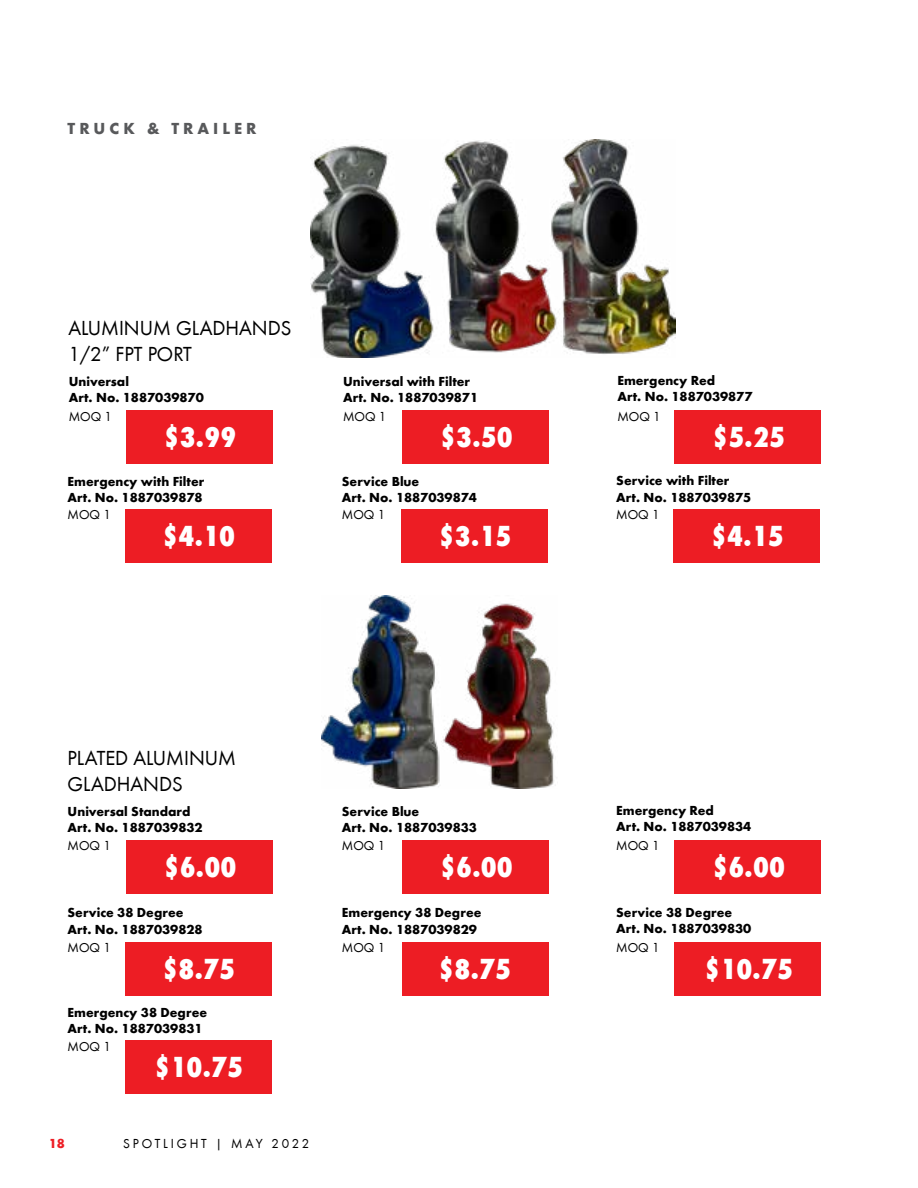
<style>
.page{position:relative;width:918px;height:1188px;background:#fff}
.page>*{position:absolute;margin:0;border:0;box-sizing:border-box;transform-origin:0 0}
.t1{font:30px "Wuerth Extra Bold Cond Caps";color:#fff}
.t2{font:21px/25.2px "Wuerth";color:#000}
.t3{font:700 16.5px "Wuerth";letter-spacing:.24em;color:#58595b}
.t4{font:700 13.5px/16.2px "Wuerth";color:#000}
.t5{font:13.5px "Wuerth";color:#000}
.t6{font:13.5px "Wuerth";letter-spacing:.21em;color:#000}
.t7{font:700 13.5px "Wuerth";color:#ed1d24}
</style>
<div class="page">
<img style="left:310px;top:140px;width:365px;height:218px">
<div style="left:126px;top:410px;width:146px;height:54px;background:#ed1d24"></div>
<div style="left:125px;top:509px;width:146px;height:54px;background:#ed1d24"></div>
<div style="left:402px;top:410px;width:147px;height:54px;background:#ed1d24"></div>
<div style="left:401px;top:509px;width:147px;height:54px;background:#ed1d24"></div>
<div style="left:675px;top:410px;width:146px;height:54px;background:#ed1d24"></div>
<div style="left:674px;top:509px;width:146px;height:54px;background:#ed1d24"></div>
<div style="left:126px;top:840px;width:146px;height:54px;background:#ed1d24"></div>
<div style="left:125px;top:942px;width:146px;height:54px;background:#ed1d24"></div>
<div style="left:402px;top:840px;width:147px;height:54px;background:#ed1d24"></div>
<div style="left:402px;top:942px;width:147px;height:54px;background:#ed1d24"></div>
<div style="left:675px;top:840px;width:146px;height:54px;background:#ed1d24"></div>
<div style="left:675px;top:942px;width:146px;height:54px;background:#ed1d24"></div>
<div style="left:125px;top:1040px;width:146px;height:54px;background:#ed1d24"></div>
<img style="left:321px;top:596px;width:235px;height:193px">
<p class="t3" style="left:68px;top:116px;width:190px">TRUCK &amp; TRAILER</p>
<h2 class="t2" style="left:68px;top:315px;width:224px">ALUMINUM GLADHANDS<br>1/2” FPT PORT</h2>
<p class="t4" style="left:69px;top:372px;width:137px">Universal<br>Art. No. 1887039870</p>
<h1 class="t1" style="left:164px;top:416px;width:74px">$3.99</h1>
<p class="t5" style="left:69px;top:407px;width:45px">MOQ 1</p>
<p class="t4" style="left:68px;top:472px;width:138px">Emergency with Filter<br>Art. No. 1887039878</p>
<h1 class="t1" style="left:163px;top:515px;width:74px">$4.10</h1>
<p class="t5" style="left:68px;top:506px;width:45px">MOQ 1</p>
<p class="t4" style="left:343px;top:372px;width:137px">Universal with Filter<br>Art. No. 1887039871</p>
<h1 class="t1" style="left:440px;top:416px;width:74px">$3.50</h1>
<p class="t5" style="left:343px;top:407px;width:45px">MOQ 1</p>
<p class="t4" style="left:342px;top:472px;width:137px">Service Blue<br>Art. No. 1887039874</p>
<h1 class="t1" style="left:439px;top:515px;width:74px">$3.15</h1>
<p class="t5" style="left:342px;top:506px;width:45px">MOQ 1</p>
<h2 class="t2" style="left:68px;top:745px;width:170px">PLATED ALUMINUM<br>GLADHANDS</h2>
<p class="t4" style="left:68px;top:802px;width:137px">Universal Standard<br>Art. No. 1887039832</p>
<h1 class="t1" style="left:164px;top:846px;width:74px">$6.00</h1>
<p class="t5" style="left:68px;top:837px;width:45px">MOQ 1</p>
<p class="t4" style="left:68px;top:904px;width:137px">Service 38 Degree<br>Art. No. 1887039828</p>
<h1 class="t1" style="left:163px;top:948px;width:74px">$8.75</h1>
<p class="t5" style="left:68px;top:939px;width:45px">MOQ 1</p>
<p class="t4" style="left:68px;top:1003px;width:141px">Emergency 38 Degree<br>Art. No. 1887039831</p>
<h1 class="t1" style="left:155px;top:1046px;width:90px">$10.75</h1>
<p class="t5" style="left:68px;top:1037px;width:45px">MOQ 1</p>
<p class="t7" style="left:49px;top:1134px;width:18px">18</p>
<p class="t6" style="left:123px;top:1134px;width:188px">SPOTLIGHT | MAY 2022</p>
<p class="t4" style="left:342px;top:802px;width:137px">Service Blue<br>Art. No. 1887039833</p>
<h1 class="t1" style="left:440px;top:846px;width:74px">$6.00</h1>
<p class="t5" style="left:342px;top:837px;width:45px">MOQ 1</p>
<p class="t4" style="left:342px;top:904px;width:141px">Emergency 38 Degree<br>Art. No. 1887039829</p>
<h1 class="t1" style="left:439px;top:948px;width:74px">$8.75</h1>
<p class="t5" style="left:342px;top:939px;width:45px">MOQ 1</p>
<p class="t4" style="left:617px;top:371px;width:137px">Emergency Red<br>Art. No. 1887039877</p>
<h1 class="t1" style="left:712px;top:416px;width:74px">$5.25</h1>
<p class="t5" style="left:617px;top:407px;width:45px">MOQ 1</p>
<p class="t4" style="left:616px;top:472px;width:137px">Service with Filter<br>Art. No. 1887039875</p>
<h1 class="t1" style="left:711px;top:515px;width:74px">$4.15</h1>
<p class="t5" style="left:616px;top:506px;width:45px">MOQ 1</p>
<p class="t4" style="left:616px;top:801px;width:137px">Emergency Red<br>Art. No. 1887039834</p>
<h1 class="t1" style="left:712px;top:846px;width:74px">$6.00</h1>
<p class="t5" style="left:616px;top:837px;width:45px">MOQ 1</p>
<p class="t4" style="left:616px;top:903px;width:137px">Service 38 Degree<br>Art. No. 1887039830</p>
<h1 class="t1" style="left:704px;top:948px;width:90px">$10.75</h1>
<p class="t5" style="left:616px;top:939px;width:45px">MOQ 1</p>
</div>
